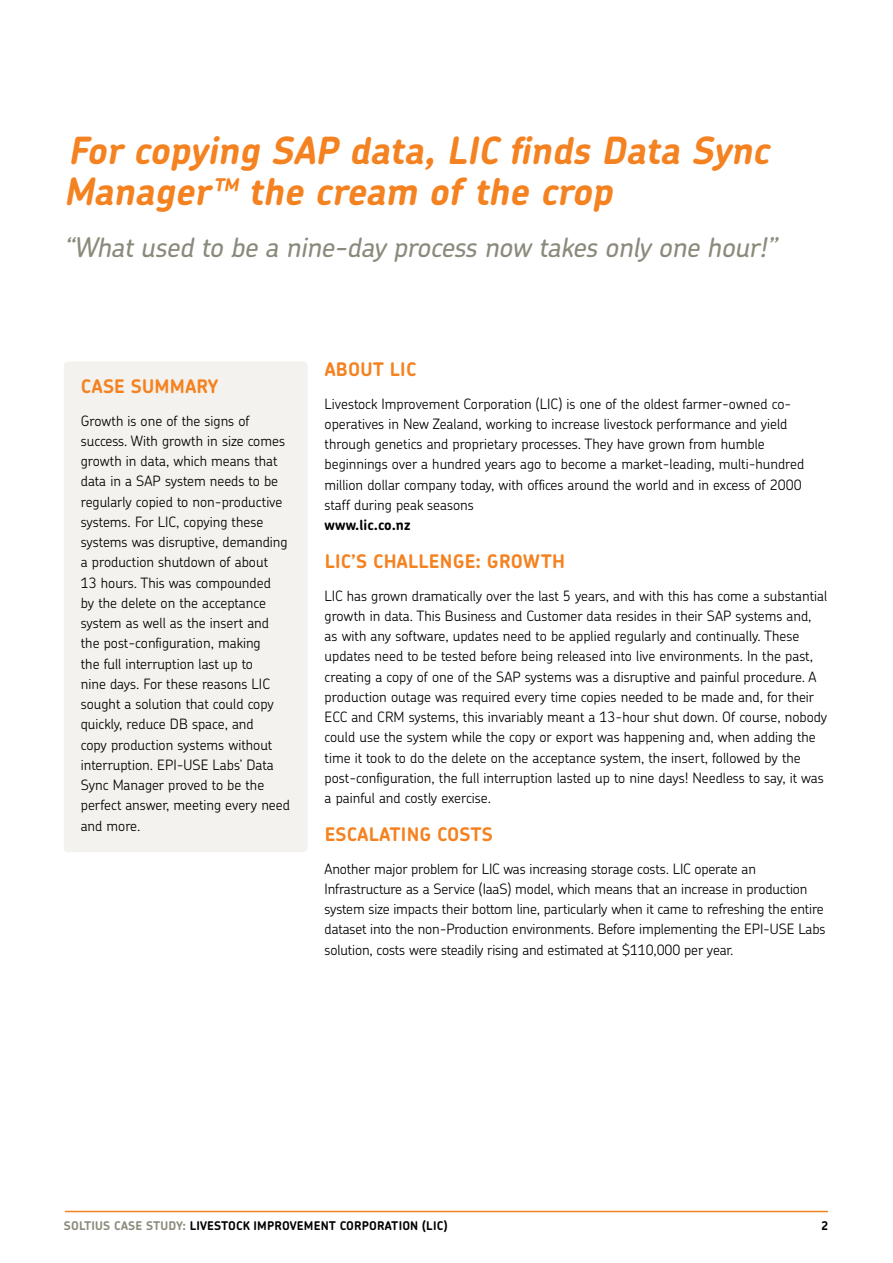
<style>
.page{position:relative;width:893px;height:1263px;background:#fff}
.page>*{position:absolute;margin:0;border:0;box-sizing:border-box;transform-origin:0 0}
.t1{font:italic 700 37.5px/41.2px "Chevin Std";color:#f58220}
.t2{font:italic 500 27px "Chevin Std";color:#8b8a7c}
.t3{font:700 18.75px "Chevin Std";letter-spacing:.015em;color:#f58220}
.t4{font:300 14.25px/20.2px "Chevin Std";color:#000}
.t5{font:700 14.25px "Chevin Std";color:#000}
.t6{font:700 12px "Chevin Std";letter-spacing:.015em;color:#000}
.s1{color:#8b8a7c}
</style>
<div class="page">
<div style="left:64px;top:361px;width:244px;height:491px;background:#f3f2ee;border-radius:4px"></div>
<hr style="left:65px;top:1211px;width:762px;height:1px;background:#f58220">
<h1 class="t1" style="left:64px;top:129px;width:715px">For copying SAP data, LIC finds Data Sync<br>Manager™ the cream of the crop</h1>
<h2 class="t2" style="left:64px;top:229px;width:720px">“Whatused to be a nine-day processnow takesonly one hour!”</h2>
<h3 class="t3" style="left:81px;top:373px;width:139px">CASE SUMMARY</h3>
<p class="t4" style="left:81px;top:410px;width:211px">Growth is one of the signs of success. With growth in size comes growth in data, which means that data in a SAP system needs to be regularly copied to non-productive systems. For LIC, copying these systems was disruptive, demanding a production shutdown of about<br>13 hours. This was compounded<br>by the delete on the acceptance system as well as the insert and the post-configuration, making<br>the full interruption last up to<br>nine days. For these reasons LIC sought a solution that could copy quickly, reduce DB space, and<br>copy production systems without interruption. EPI-USE Labs’ Data<br>Sync Manager proved to be the perfect answer, meeting every need and more.</p>
<h3 class="t3" style="left:325px;top:356px;width:93px">ABOUT LIC</h3>
<p class="t4" style="left:325px;top:393px;width:481px">Livestock Improvement Corporation (LIC) is one of the oldest farmer-owned co&shy;operatives in New Zealand, working to increase livestock performance and yield through genetics and proprietary processes. They have grown from humble beginnings over a hundred years ago to become a market-leading, multi-hundred million dollar company today, with offices around the world and in excess of 2000 staff during peak seasons</p>
<p class="t5" style="left:325px;top:515px;width:87px">www.lic.co.nz</p>
<h3 class="t3" style="left:325px;top:548px;width:242px">LIC’S CHALLENGE: GROWTH</h3>
<p class="t4" style="left:325px;top:585px;width:504px">LIC has grown dramatically over the last 5 years, and with this has come a substantial growth in data. This Business and Customer data resides in their SAP systems and, as with any software, updates need to be applied regularly and continually. These updates need to be tested before being released into live environments. In the past, creating a copy of one of the SAP systems was a disruptive and painful procedure. A production outage was required every time copies needed to be made and, for their ECC and CRM systems, this invariably meant a 13-hour shut down. Of course, nobody could use the system while the copy or export was happening and, when adding the time it took to do the delete on the acceptance system, the insert, followed by the post-configuration, the full interruption lasted up to nine days! Needless to say, it was a painful and costly exercise.</p>
<h3 class="t3" style="left:325px;top:821px;width:169px">ESCALATING COSTS</h3>
<p class="t4" style="left:325px;top:858px;width:502px">Another major problem for LIC was increasing storage costs. LIC operate an Infrastructure as a Service (IaaS) model, which means that an increase in production system size impacts their bottom line, particularly when it came to refreshing the entire dataset into the non-Production environments. Before implementing the EPI-USE Labs solution, costs were steadily rising and estimated at $110,000 per year.</p>
<p class="t6" style="left:64px;top:1218px;width:385px"><span class="s1">SOLTIUS CASE STUDY:</span> LIVESTOCK IMPROVEMENT CORPORATION (LIC)</p>
<p class="t6" style="left:821px;top:1218px;width:8px">2</p>
</div>
